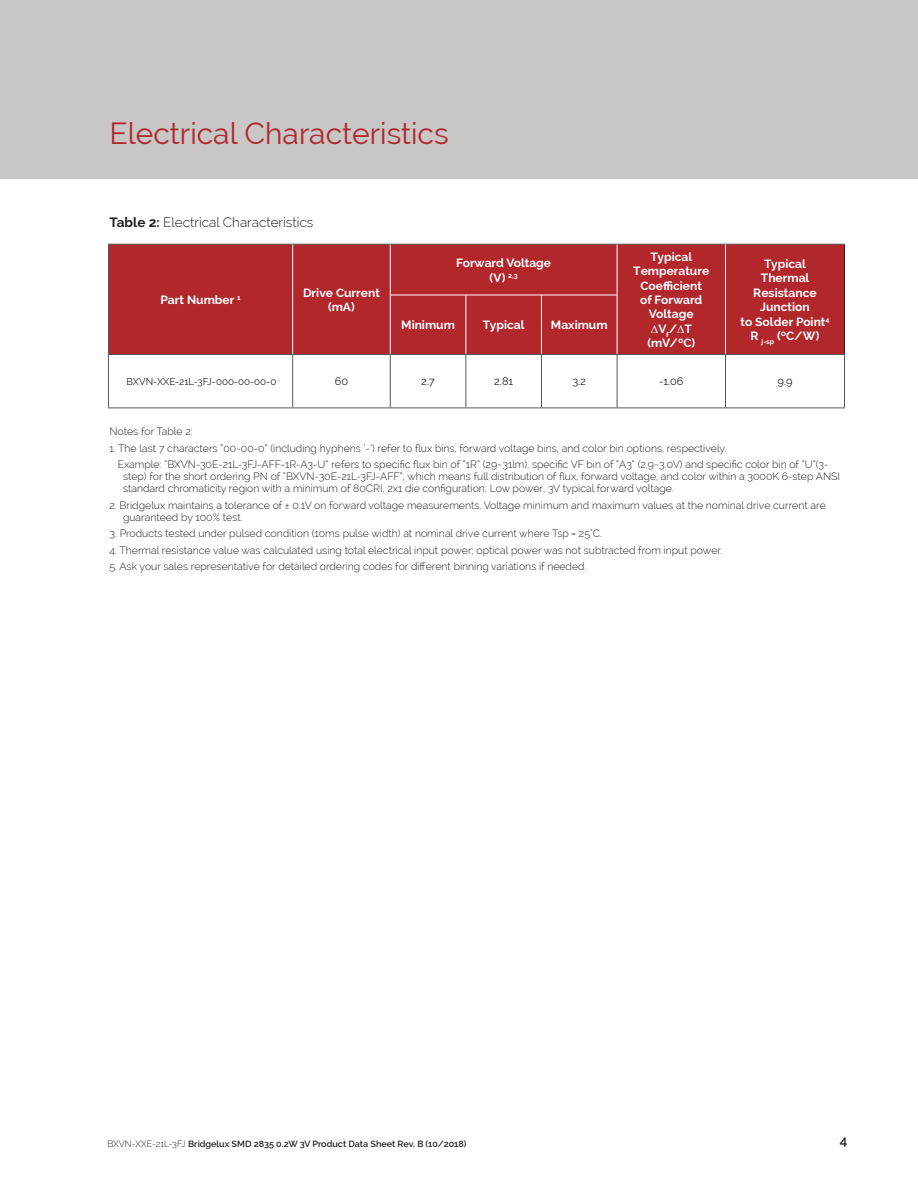
<style>
.page{position:relative;width:918px;height:1188px;background:#fff}
.page>*{position:absolute;margin:0;border:0;box-sizing:border-box;transform-origin:0 0}
.section_header{font:30px "Raleway";color:#b1272c}
.main_text_block{font:300 13.5px "Raleway";color:#231f20}
.t1{font:600 13.5px "Raleway";color:#231f20}
.t2{font:700 12px/14.4px "Raleway";color:#fff;text-align:center}
.t3{font:10.8px "Raleway";color:#231f20}
.main_text_block-2{font:300 10.5px/12px "Raleway";color:#231f20}
.t4{font:9.75px "Raleway";color:#231f20}
.t5{font:600 9px "Raleway";color:#231f20}
.s1{font-weight:700}
.s2{font-weight:600}
.s3{font-weight:300}
</style>
<div class="page">
<div style="left:0;top:0;width:918px;height:179px;background:#c8c7c6"></div>
<div style="left:109px;top:245px;width:735px;height:109px;background:#b1272c"></div>
<hr style="left:108px;top:244px;width:185px;height:1px;background:#555659">
<hr style="left:293px;top:244px;width:97px;height:1px;background:#555659">
<hr style="left:108px;top:245px;width:1px;height:50px;background:#555659">
<hr style="left:108px;top:295px;width:1px;height:59px;background:#555659">
<hr style="left:292px;top:245px;width:1px;height:50px;background:#fff">
<hr style="left:292px;top:295px;width:1px;height:59px;background:#fff">
<hr style="left:390px;top:244px;width:76px;height:1px;background:#555659">
<hr style="left:466px;top:244px;width:75px;height:1px;background:#555659">
<hr style="left:541px;top:244px;width:76px;height:1px;background:#555659">
<hr style="left:390px;top:245px;width:1px;height:50px;background:#fff">
<hr style="left:617px;top:244px;width:109px;height:1px;background:#555659">
<hr style="left:726px;top:244px;width:119px;height:1px;background:#555659">
<hr style="left:617px;top:245px;width:1px;height:50px;background:#fff">
<hr style="left:725px;top:245px;width:1px;height:50px;background:#fff">
<hr style="left:725px;top:295px;width:1px;height:59px;background:#fff">
<hr style="left:391px;top:295px;width:75px;height:1px;background:#fff">
<hr style="left:466px;top:295px;width:75px;height:1px;background:#fff">
<hr style="left:541px;top:295px;width:76px;height:1px;background:#fff">
<hr style="left:390px;top:295px;width:1px;height:59px;background:#fff">
<hr style="left:465px;top:295px;width:1px;height:59px;background:#fff">
<hr style="left:541px;top:295px;width:1px;height:59px;background:#fff">
<hr style="left:617px;top:295px;width:1px;height:59px;background:#fff">
<hr style="left:109px;top:354px;width:184px;height:1px;background:#555659">
<hr style="left:293px;top:354px;width:97px;height:1px;background:#555659">
<hr style="left:390px;top:354px;width:76px;height:1px;background:#555659">
<hr style="left:466px;top:354px;width:75px;height:1px;background:#555659">
<hr style="left:541px;top:354px;width:76px;height:1px;background:#555659">
<hr style="left:617px;top:354px;width:109px;height:1px;background:#555659">
<hr style="left:726px;top:354px;width:119px;height:1px;background:#555659">
<hr style="left:108px;top:407px;width:185px;height:1px;background:#555659">
<hr style="left:293px;top:407px;width:97px;height:1px;background:#555659">
<hr style="left:390px;top:407px;width:76px;height:1px;background:#555659">
<hr style="left:466px;top:407px;width:75px;height:1px;background:#555659">
<hr style="left:541px;top:407px;width:76px;height:1px;background:#555659">
<hr style="left:617px;top:407px;width:109px;height:1px;background:#555659">
<hr style="left:726px;top:407px;width:119px;height:1px;background:#555659">
<hr style="left:108px;top:354px;width:1px;height:53px;background:#555659">
<hr style="left:292px;top:355px;width:1px;height:52px;background:#555659">
<hr style="left:390px;top:355px;width:1px;height:52px;background:#555659">
<hr style="left:465px;top:355px;width:1px;height:52px;background:#555659">
<hr style="left:541px;top:355px;width:1px;height:52px;background:#555659">
<hr style="left:617px;top:355px;width:1px;height:52px;background:#555659">
<hr style="left:725px;top:355px;width:1px;height:52px;background:#555659">
<hr style="left:844px;top:355px;width:1px;height:52px;background:#555659">
<hr style="left:844px;top:245px;width:1px;height:50px;background:#231f20">
<hr style="left:844px;top:295px;width:1px;height:59px;background:#231f20">
<p class="section_header" style="left:110px;top:116px;width:341px">Electrical Characteristics</p>
<p class="main_text_block" style="left:110px;top:215px;width:205px"><span class="s1">Table 2:</span> Electrical Characteristics</p>
<p class="t2" style="left:161px;top:293px;width:81px">Part Number <sup>1</sup></p>
<p class="t2" style="left:303px;top:286px;width:78px">Drive Current</p>
<p class="t2" style="left:328px;top:300px;width:28px">(mA)</p>
<p class="t2" style="left:456px;top:256px;width:97px">Forward Voltage</p>
<p class="t2" style="left:489px;top:270px;width:30px">(V) <sup>2,3</sup></p>
<p class="t2" style="left:401px;top:318px;width:55px">Minimum</p>
<p class="t2" style="left:483px;top:318px;width:43px">Typical</p>
<p class="t2" style="left:551px;top:318px;width:58px">Maximum</p>
<p class="t2" style="left:633px;top:250px;width:78px">Typical<br>Temperature<br>Coefficient of Forward<br>Voltage ∆V<sub>f</sub>/∆T (mV/<span class="s2">º</span>C)</p>
<p class="t2" style="left:741px;top:257px;width:90px">Typical<br>Thermal<br>Resistance<br>Junction<br>to Solder Point<sup>4<br></sup>R <sub>j-sp</sub> (<span class="s2">º</span>C/W)</p>
<p class="t4" style="left:127px;top:376px;width:151px">BXVN-XXE-21L-3FJ-000-00-00-0</p>
<p class="t3" style="left:335px;top:375px;width:15px">60</p>
<p class="t3" style="left:421px;top:375px;width:15px">2.7</p>
<p class="t3" style="left:494px;top:375px;width:21px">2.81</p>
<p class="t3" style="left:572px;top:375px;width:15px">3.2</p>
<p class="t3" style="left:659px;top:375px;width:26px">-1.06</p>
<p class="t3" style="left:778px;top:375px;width:16px">9.9</p>
<p class="main_text_block-2" style="left:110px;top:426px;width:85px">Notes for Table 2:</p>
<p class="main_text_block-2" style="left:110px;top:442px;width:619px">1. The last 7 characters “00-00-0” (including hyphens ‘-’) refer to flux bins, forward voltage bins, and color bin options, respectively.</p>
<p class="main_text_block-2" style="left:123px;top:459px;width:719px;text-indent:-5px">Example: “BXVN-30E-21L-3FJ-AFF-1R-A3-U” refers to specific flux bin of “1R” (29~31lm), specific VF bin of “A3” (2.9~3.0V) and specific color bin of “U”(3- step) for the short ordering PN of “BXVN-30E-21L-3FJ-AFF”, which means full distribution of flux, forward voltage, and color within a 3000K 6-step ANSI standard chromaticity region with a minimum of 80CRI, 2x1 die configuration, Low power, 3V typical forward voltage.</p>
<p class="main_text_block-2" style="left:123px;top:499px;width:704px;text-indent:-14px">2. Bridgelux maintains a tolerance of ± 0.1V on forward voltage measurements. Voltage minimum and maximum values at the nominal drive current are guaranteed by 100% test.</p>
<p class="main_text_block-2" style="left:110px;top:528px;width:494px">3. Products tested under pulsed condition (10ms pulse width) at nominal drive current where Tsp = 25°C.</p>
<p class="main_text_block-2" style="left:110px;top:544px;width:614px">4. Thermal resistance value was calculated using total electrical input power; optical power was not subtracted from input power.</p>
<p class="main_text_block-2" style="left:110px;top:561px;width:479px">5. Ask your sales representative for detailed ordering codes for different binning variations if needed.</p>
<p class="t5" style="left:107px;top:1138px;width:361px"><span class="s3">BXVN-XXE-21L-3FJ</span> Bridgelux SMD 2835 0.2W 3V Product Data Sheet Rev. B (10/2018)</p>
<p class="t1" style="left:840px;top:1133px;width:9px">4</p>
</div>
